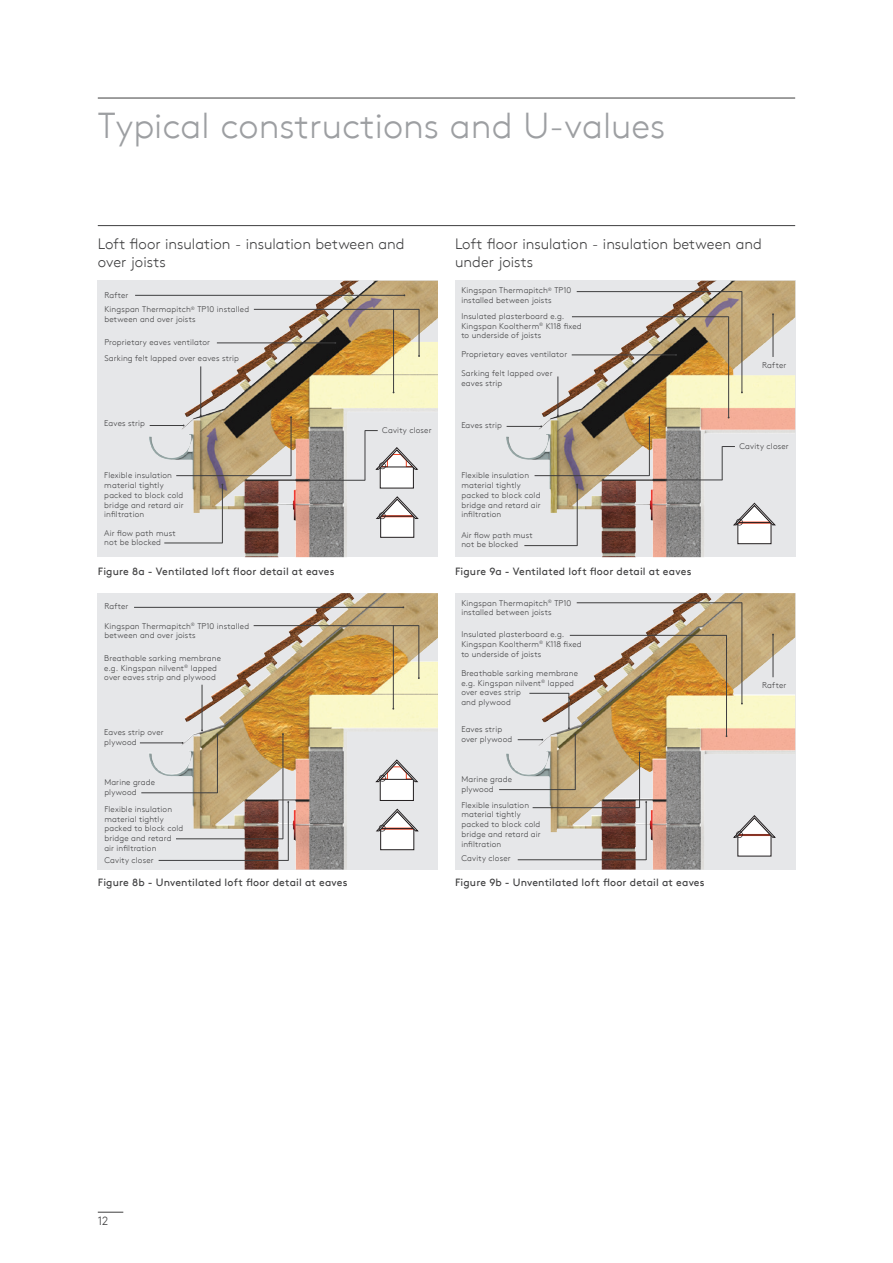
<style>
.page{position:relative;width:893px;height:1263px;background:#fff}
.page>*{position:absolute;margin:0;border:0;box-sizing:border-box;transform-origin:0 0}
.t1{font:300 36px "Kingspan Brown TT";color:#9d9fa2}
.t2{font:300 15px/18px "Kingspan Brown TT";color:#3e3e3f}
.t3{font:300 12px "Kingspan Brown TT";color:#3e3e3f}
.t4{font:10.5px "Kingspan Brown TT";letter-spacing:.015em;color:#3e3e3f}
.t5{font:300 8.25px/9.8px "Kingspan Brown TT";letter-spacing:.02em;color:#3e3e3f}
</style>
<div class="page">
<svg style="left:98px;top:1212px;width:25px;height:1px"></svg>
<hr style="left:98px;top:225px;width:697px;height:1px;background:#3e3e3f">
<hr style="left:98px;top:98px;width:697px;height:1px;background:#3e3e3f">
<div style="left:98px;top:281px;width:340px;height:276px;background:#e6e7e9"></div>
<img style="left:149px;top:281px;width:289px;height:276px">
<div style="left:98px;top:593px;width:340px;height:276px;background:#e6e7e9"></div>
<img style="left:149px;top:593px;width:289px;height:276px">
<svg style="left:376px;top:447px;width:42px;height:41px"></svg>
<svg style="left:376px;top:496px;width:42px;height:42px"></svg>
<svg style="left:376px;top:760px;width:42px;height:41px"></svg>
<svg style="left:376px;top:809px;width:42px;height:41px"></svg>
<hr style="left:135px;top:295px;width:269px;height:1px;background:#3e3e3f">
<hr style="left:254px;top:309px;width:165px;height:1px;background:#3e3e3f">
<hr style="left:419px;top:309px;width:1px;height:47px;background:#3e3e3f">
<hr style="left:393px;top:309px;width:1px;height:83px;background:#3e3e3f">
<hr style="left:217px;top:343px;width:118px;height:1px;background:#3e3e3f">
<hr style="left:200px;top:366px;width:1px;height:49px;background:#3e3e3f">
<hr style="left:150px;top:425px;width:34px;height:1px;background:#3e3e3f">
<hr style="left:176px;top:475px;width:115px;height:1px;background:#3e3e3f">
<hr style="left:291px;top:417px;width:1px;height:59px;background:#3e3e3f">
<hr style="left:164px;top:543px;width:58px;height:1px;background:#3e3e3f">
<hr style="left:222px;top:484px;width:1px;height:59px;background:#3e3e3f">
<hr style="left:134px;top:607px;width:269px;height:1px;background:#3e3e3f">
<hr style="left:254px;top:625px;width:165px;height:1px;background:#3e3e3f">
<hr style="left:419px;top:625px;width:1px;height:53px;background:#3e3e3f">
<hr style="left:393px;top:625px;width:1px;height:84px;background:#3e3e3f">
<hr style="left:202px;top:685px;width:1px;height:45px;background:#3e3e3f">
<hr style="left:140px;top:743px;width:43px;height:1px;background:#3e3e3f">
<hr style="left:141px;top:792px;width:76px;height:1px;background:#3e3e3f">
<hr style="left:217px;top:734px;width:1px;height:59px;background:#3e3e3f">
<hr style="left:176px;top:838px;width:107px;height:1px;background:#3e3e3f">
<hr style="left:283px;top:734px;width:1px;height:105px;background:#3e3e3f">
<hr style="left:159px;top:860px;width:129px;height:1px;background:#3e3e3f">
<hr style="left:288px;top:802px;width:1px;height:59px;background:#3e3e3f">
<div style="left:455px;top:593px;width:340px;height:276px;background:#e6e7e9"></div>
<img style="left:506px;top:593px;width:289px;height:276px">
<div style="left:455px;top:281px;width:340px;height:276px;background:#e6e7e9"></div>
<img style="left:506px;top:281px;width:289px;height:276px">
<svg style="left:734px;top:503px;width:41px;height:41px"></svg>
<svg style="left:734px;top:815px;width:41px;height:41px"></svg>
<hr style="left:773px;top:314px;width:1px;height:43px;background:#3e3e3f">
<hr style="left:773px;top:634px;width:1px;height:43px;background:#3e3e3f">
<hr style="left:577px;top:291px;width:165px;height:1px;background:#3e3e3f">
<hr style="left:742px;top:291px;width:1px;height:101px;background:#3e3e3f">
<hr style="left:572px;top:316px;width:157px;height:1px;background:#3e3e3f">
<hr style="left:728px;top:316px;width:1px;height:102px;background:#3e3e3f">
<hr style="left:572px;top:355px;width:104px;height:1px;background:#3e3e3f">
<hr style="left:558px;top:376px;width:1px;height:39px;background:#3e3e3f">
<hr style="left:507px;top:426px;width:34px;height:1px;background:#3e3e3f">
<hr style="left:535px;top:475px;width:114px;height:1px;background:#3e3e3f">
<hr style="left:649px;top:417px;width:1px;height:59px;background:#3e3e3f">
<hr style="left:524px;top:545px;width:53px;height:1px;background:#3e3e3f">
<hr style="left:577px;top:484px;width:1px;height:62px;background:#3e3e3f">
<hr style="left:577px;top:602px;width:165px;height:1px;background:#3e3e3f">
<hr style="left:742px;top:602px;width:1px;height:102px;background:#3e3e3f">
<hr style="left:570px;top:635px;width:156px;height:1px;background:#3e3e3f">
<hr style="left:726px;top:635px;width:1px;height:101px;background:#3e3e3f">
<hr style="left:529px;top:693px;width:40px;height:1px;background:#3e3e3f">
<hr style="left:569px;top:693px;width:1px;height:35px;background:#3e3e3f">
<svg style="left:518px;top:739px;width:25px;height:2px"></svg>
<hr style="left:499px;top:789px;width:76px;height:1px;background:#3e3e3f">
<hr style="left:575px;top:734px;width:1px;height:56px;background:#3e3e3f">
<svg style="left:568px;top:727px;width:8px;height:8px"></svg>
<hr style="left:533px;top:807px;width:106px;height:1px;background:#3e3e3f">
<hr style="left:639px;top:752px;width:1px;height:56px;background:#3e3e3f">
<hr style="left:518px;top:859px;width:128px;height:1px;background:#3e3e3f">
<hr style="left:646px;top:802px;width:1px;height:58px;background:#3e3e3f">
<svg style="left:366px;top:430px;width:12px;height:1px"></svg>
<hr style="left:365px;top:430px;width:1px;height:50px;background:#3e3e3f">
<hr style="left:309px;top:480px;width:56px;height:1px;background:#3e3e3f">
<svg style="left:723px;top:446px;width:12px;height:1px"></svg>
<hr style="left:722px;top:446px;width:1px;height:34px;background:#3e3e3f">
<hr style="left:666px;top:480px;width:56px;height:1px;background:#3e3e3f">
<h1 class="t1" style="left:98px;top:99px;width:569px">Typical constructions and U-values</h1>
<h2 class="t2" style="left:98px;top:234px;width:308px">Loft floor insulation - insulation between and over joists</h2>
<h2 class="t2" style="left:455px;top:234px;width:308px">Loft floor insulation - insulation between and under joists</h2>
<p class="t5" style="left:104px;top:287px;width:146px;line-height:14.9px">Rafter<br>Kingspan Thermapitch<sup>®</sup> TP10 installed</p>
<p class="t5" style="left:104px;top:314px;width:93px">between and over joists</p>
<p class="t5" style="left:104px;top:353px;width:136px">Sarking felt lapped over eaves strip</p>
<p class="t5" style="left:104px;top:336px;width:107px">Proprietary eaves ventilator</p>
<p class="t5" style="left:461px;top:285px;width:112px">Kingspan Thermapitch<sup>®</sup> TP10 installed between joists</p>
<p class="t5" style="left:461px;top:310px;width:122px">Insulated plasterboard e.g.<br>Kingspan Kooltherm<sup>®</sup> K118 fixed to underside of joists</p>
<p class="t5" style="left:461px;top:349px;width:107px">Proprietary eaves ventilator</p>
<p class="t5" style="left:461px;top:368px;width:93px">Sarking felt lapped over eaves strip</p>
<p class="t5" style="left:762px;top:360px;width:26px">Rafter</p>
<p class="t5" style="left:104px;top:418px;width:42px">Eaves strip</p>
<p class="t5" style="left:382px;top:425px;width:51px">Cavity closer</p>
<p class="t5" style="left:461px;top:420px;width:42px">Eaves strip</p>
<p class="t5" style="left:739px;top:441px;width:51px">Cavity closer</p>
<p class="t5" style="left:104px;top:470px;width:81px">Flexible insulation material tightly packed to block cold bridge and retard air infiltration</p>
<p class="t5" style="left:104px;top:527px;width:73px">Air flow path must not be blocked</p>
<p class="t5" style="left:461px;top:470px;width:81px">Flexible insulation material tightly packed to block cold bridge and retard air infiltration</p>
<p class="t5" style="left:461px;top:529px;width:73px">Air flow path must not be blocked</p>
<p class="t4" style="left:98px;top:563px;width:238px">Figure 8a - Ventilated loft floor detail at eaves</p>
<p class="t4" style="left:455px;top:563px;width:238px">Figure 9a - Ventilated loft floor detail at eaves</p>
<p class="t5" style="left:104px;top:601px;width:26px">Rafter</p>
<p class="t5" style="left:104px;top:620px;width:146px">Kingspan Thermapitch<sup>®</sup> TP10 installed between and over joists</p>
<p class="t5" style="left:104px;top:652px;width:118px">Breathable sarking membrane e.g. Kingspan nilvent<sup>®</sup> lapped over eaves strip and plywood</p>
<p class="t5" style="left:461px;top:597px;width:112px">Kingspan Thermapitch<sup>®</sup> TP10 installed between joists</p>
<p class="t5" style="left:461px;top:629px;width:122px">Insulated plasterboard e.g.<br>Kingspan Kooltherm<sup>®</sup> K118 fixed to underside of joists</p>
<p class="t5" style="left:461px;top:667px;width:118px">Breathable sarking membrane e.g. Kingspan nilvent<sup>®</sup> lapped over eaves strip<br>and plywood</p>
<p class="t5" style="left:762px;top:680px;width:26px">Rafter</p>
<p class="t5" style="left:104px;top:727px;width:61px">Eaves strip over plywood</p>
<p class="t5" style="left:461px;top:724px;width:52px">Eaves strip over plywood</p>
<p class="t5" style="left:104px;top:777px;width:52px">Marine grade plywood</p>
<p class="t5" style="left:104px;top:804px;width:81px">Flexible insulation material tightly packed to block cold bridge and retard<br>air infiltration</p>
<p class="t5" style="left:104px;top:855px;width:51px">Cavity closer</p>
<p class="t5" style="left:461px;top:774px;width:52px">Marine grade plywood</p>
<p class="t5" style="left:461px;top:799px;width:81px">Flexible insulation material tightly packed to block cold bridge and retard air infiltration</p>
<p class="t5" style="left:461px;top:852px;width:51px">Cavity closer</p>
<p class="t4" style="left:98px;top:874px;width:251px">Figure 8b - Unventilated loft floor detail at eaves</p>
<p class="t4" style="left:455px;top:874px;width:251px">Figure 9b - Unventilated loft floor detail at eaves</p>
<h3 class="t3" style="left:98px;top:1212px;width:12px">12</h3>
</div>
